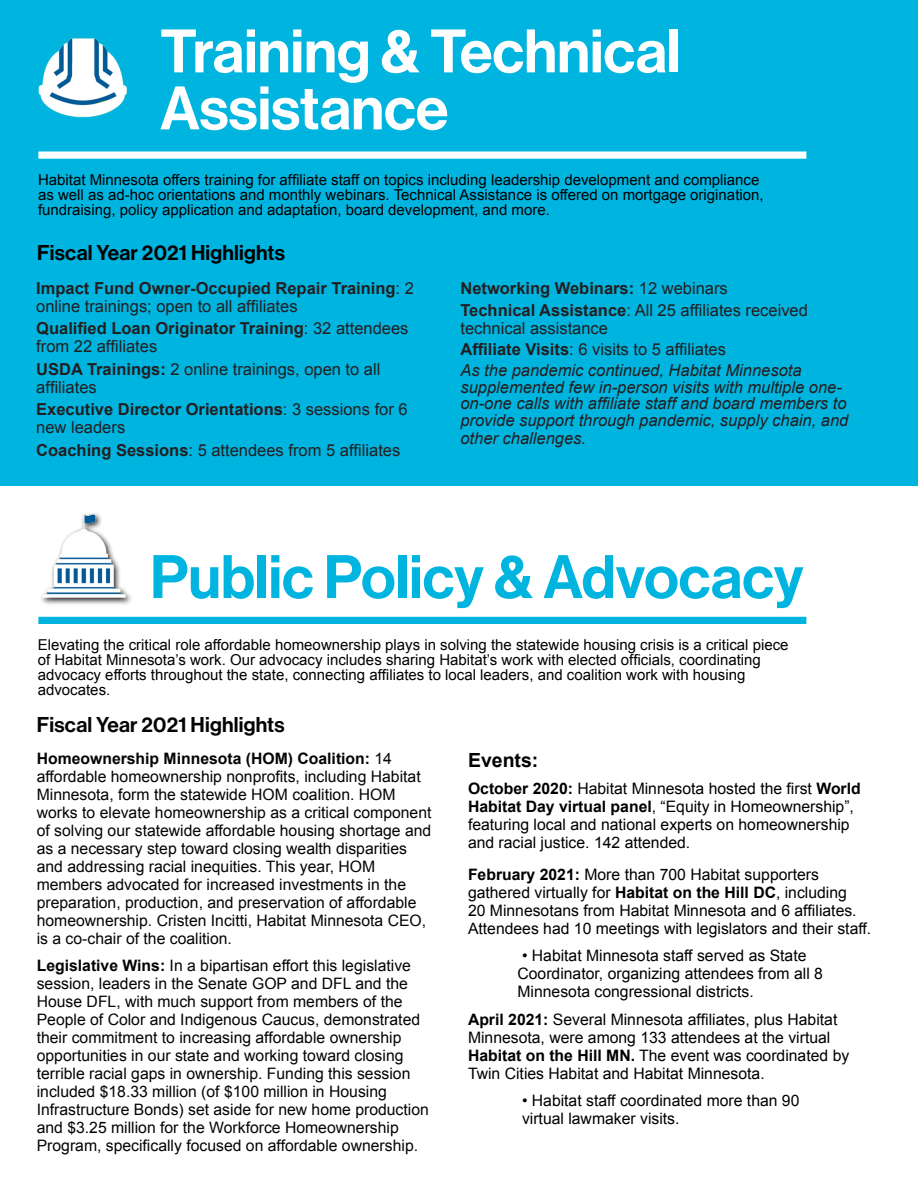
<style>
.page{position:relative;width:918px;height:1188px;background:#fff}
.page>*{position:absolute;margin:0;border:0;box-sizing:border-box;transform-origin:0 0}
.Subhead{font:60px "N Haas Grotesk DS Pro 65 Md";color:#fff}
.Subhead-2{font:60px "N Haas Grotesk DS Pro 65 Md";color:#00b4e0}
.Subhead-3{font:21px "N Haas Grotesk DS Pro 65 Md";letter-spacing:.01em;color:#000}
.Subhead-4{font:21px "N Haas Grotesk DS Pro 65 Md";letter-spacing:.01em;color:#040503}
.Subhead-5{font:700 19.5px "Arial";color:#000}
.Subhead-6{font:700 16.5px/18px "Arial";color:#231f20}
.Subhead-7{font:italic 16.5px/16.5px "Arial";color:#231f20}
.Subhead-8{font:16.5px/18px "Arial";color:#231f20}
.Subhead-9{font:15.75px/18px "Arial";color:#040503}
.Subhead-10{font:15.75px/18px "Arial";color:#000}
.Subhead-11{font:15px/15px "Arial";color:#000}
.s1{font-weight:400}
.s2{font-weight:700}
</style>
<div class="page">
<div style="left:0;top:0;width:918px;height:486px;background:#00b4e0"></div>
<div style="left:38px;top:152px;width:768px;height:7px;background:#fff;border:2px solid #fff"></div>
<div style="left:38px;top:617px;width:768px;height:7px;background:#00b4e0"></div>
<img style="left:41px;top:513px;width:90px;height:92px">
<img style="left:35px;top:26px;width:113px;height:103px">
<p class="Subhead" style="left:160px;top:17px;width:522px">Training &amp; Technical</p>
<p class="Subhead" style="left:160px;top:74px;width:290px">Assistance</p>
<p class="Subhead-11" style="left:38px;top:172px;width:727px">Habitat Minnesota offers training for affiliate staff on topics including leadership development and compliance as well as ad-hoc orientations and monthly webinars. Technical Assistance is offered on mortgage origination, fundraising, policy application and adaptation, board development, and more.</p>
<p class="Subhead-3" style="left:37px;top:241px;width:249px">Fiscal Year 2021 Highlights</p>
<p class="Subhead-6" style="left:36px;top:279px;width:379px">Impact Fund Owner-Occupied Repair Training<span class="s1">: 2 online trainings; open to all affiliates</span></p>
<p class="Subhead-6" style="left:36px;top:320px;width:374px">Qualified Loan Originator Training<span class="s1">: 32 attendees from 22 affiliates</span></p>
<p class="Subhead-8" style="left:36px;top:360px;width:346px"><span class="s2">USDA Trainings:</span> 2 online trainings, open to all affiliates</p>
<p class="Subhead-6" style="left:36px;top:401px;width:373px">Executive Director Orientations<span class="s1">: 3 sessions for 6 new leaders</span></p>
<p class="Subhead-8" style="left:36px;top:441px;width:366px"><span class="s2">Coaching Sessions</span>: 5 attendees from 5 affiliates</p>
<p class="Subhead-6" style="left:460px;top:279px;width:269px">Networking Webinars: <span class="s1">12 webinars</span></p>
<p class="Subhead-8" style="left:460px;top:301px;width:349px"><span class="s2">Technical Assistance</span>: All 25 affiliates received technical assistance</p>
<p class="Subhead-8" style="left:460px;top:340px;width:267px"><span class="s2">Affiliate Visits</span>: 6 visits to 5 affiliates</p>
<p class="Subhead-7" style="left:460px;top:362px;width:389px">As the pandemic continued, Habitat Minnesota supplemented few in-person visits with multiple one&shy;on-one calls with affiliate staff and board members to provide support through pandemic, supply chain, and</p>
<p class="Subhead-7" style="left:460px;top:430px;width:127px">other challenges.</p>
<p class="Subhead-2" style="left:150px;top:542px;width:655px">Public Policy &amp; Advocacy</p>
<p class="Subhead-11" style="left:38px;top:637px;width:752px">Elevating the critical role affordable homeownership plays in solving the statewide housing crisis is a critical piece of Habitat Minnesota’s work. Our advocacy includes sharing Habitat’s work with elected officials, coordinating advocacy efforts throughout the state, connecting affiliates to local leaders, and coalition work with housing advocates.</p>
<p class="Subhead-4" style="left:37px;top:713px;width:249px">Fiscal Year 2021 Highlights</p>
<p class="Subhead-9" style="left:37px;top:750px;width:396px"><span class="s2">Homeownership Minnesota (HOM) Coalition:</span> 14 affordable homeownership nonprofits, including Habitat Minnesota, form the statewide HOM coalition. HOM works to elevate homeownership as a critical component of solving our statewide affordable housing shortage and as a necessary step toward closing wealth disparities and addressing racial inequities. This year, HOM members advocated for increased investments in the preparation, production, and preservation of affordable homeownership. Cristen Incitti, Habitat Minnesota CEO, is a co-chair of the coalition.</p>
<p class="Subhead-9" style="left:37px;top:957px;width:394px"><span class="s2">Legislative Wins:</span> In a bipartisan effort this legislative session, leaders in the Senate GOP and DFL and the House DFL, with much support from members of the People of Color and Indigenous Caucus, demonstrated their commitment to increasing affordable ownership opportunities in our state and working toward closing terrible racial gaps in ownership. Funding this session included $18.33 million (of $100 million in Housing Infrastructure Bonds) set aside for new home production and $3.25 million for the Workforce Homeownership Program, specifically focused on affordable ownership.</p>
<p class="Subhead-5" style="left:468px;top:748px;width:72px">Events:</p>
<p class="Subhead-10" style="left:468px;top:780px;width:394px"><span class="s2">October 2020:</span> Habitat Minnesota hosted the first <span class="s2">World Habitat Day virtual panel</span>, “Equity in Homeownership”, featuring local and national experts on homeownership and racial justice. 142 attended.</p>
<p class="Subhead-10" style="left:468px;top:865px;width:405px"><span class="s2">February 2021:</span> More than 700 Habitat supporters gathered virtually for <span class="s2">Habitat on the Hill DC</span>, including<br>20 Minnesotans from Habitat Minnesota and 6 affiliates.<br>Attendees had 10 meetings with legislators and their staff.</p>
<p class="Subhead-10" style="left:518px;top:946px;width:307px">• Habitat Minnesota staff served as State<br>Coordinator, organizing attendees from all 8<br>Minnesota congressional districts.</p>
<p class="Subhead-10" style="left:468px;top:1011px;width:383px"><span class="s2">April 2021:</span> Several Minnesota affiliates, plus Habitat Minnesota, were among 133 attendees at the virtual <span class="s2">Habitat on the Hill MN.</span> The event was coordinated by Twin Cities Habitat and Habitat Minnesota.</p>
<p class="Subhead-10" style="left:522px;top:1092px;width:279px">• Habitat staff coordinated more than 90 virtual lawmaker visits.</p>
</div>
